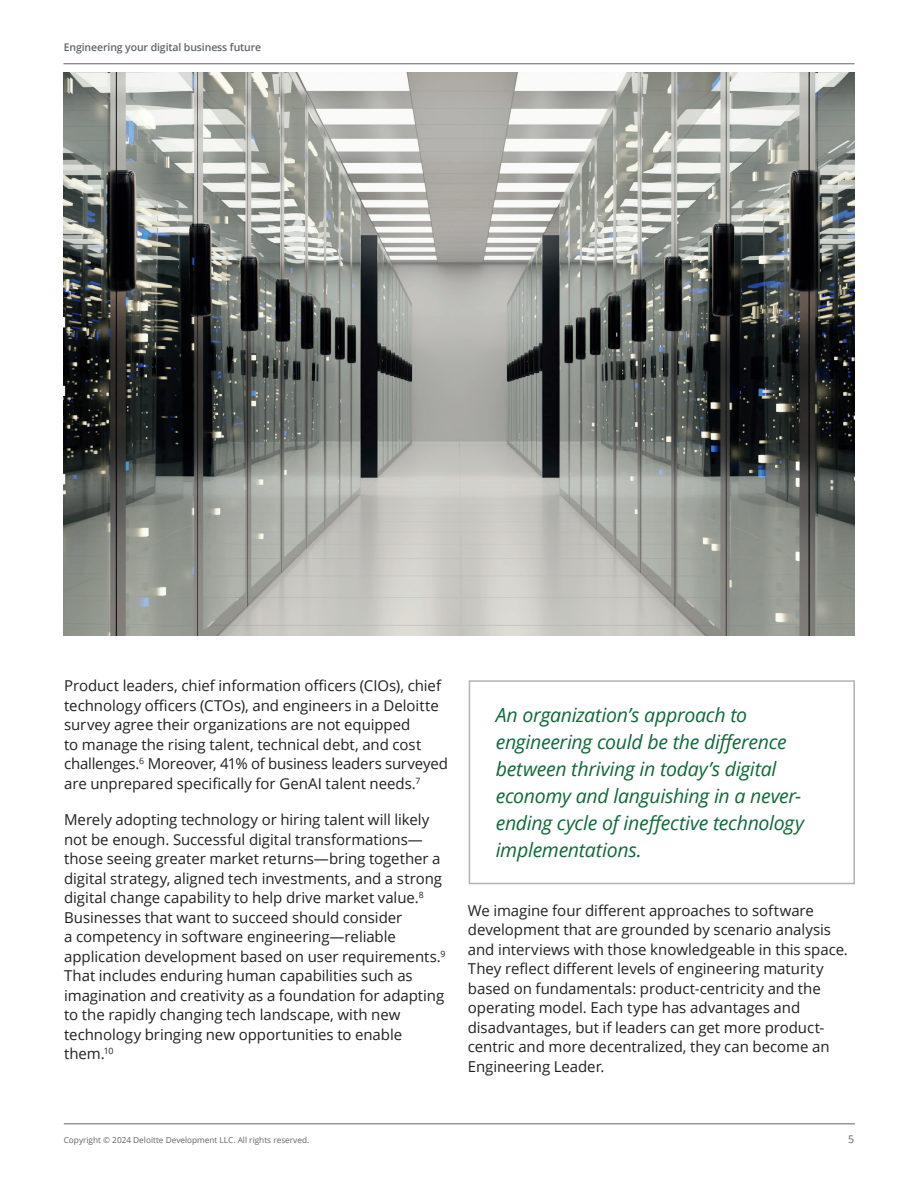
<style>
.page{position:relative;width:918px;height:1188px;background:#fff}
.page>*{position:absolute;margin:0;border:0;box-sizing:border-box;transform-origin:0 0}
.t1{font:italic 19.5px/27px "Open Sans";letter-spacing:-.015em;color:#0d6a38}
.t2{font:15px/19.5px "Open Sans";letter-spacing:-.005em;color:#231f20}
.t3{font:600 10.5px "Open Sans";letter-spacing:-.01em;color:#5f6369}
.t4{font:10.5px "Open Sans";color:#5f6369}
.t5{font:8.25px "Open Sans";color:#5f6369}
</style>
<div class="page">
<img style="left:64px;top:72px;width:790px;height:563px">
<div style="left:469px;top:680px;width:386px;height:204px;border:2px solid #b1b4b5"></div>
<hr style="left:64px;top:63px;width:790px;height:1px;background:#5f6369">
<hr style="left:64px;top:1123px;width:791px;height:1px;background:#5f6369">
<p class="t3" style="left:64px;top:40px;width:199px">Engineering your digital business future</p>
<p class="t2" style="left:64px;top:676px;width:385px">Product leaders, chief information officers (CIOs), chief technology officers (CTOs), and engineers in a Deloitte survey agree their organizations are not equipped<br>to manage the rising talent, technical debt, and cost challenges.<sup>6</sup> Moreover, 41% of business leaders surveyed are unprepared specifically for GenAI talent needs.<sup>7</sup></p>
<p class="t2" style="left:64px;top:810px;width:383px">Merely adopting technology or hiring talent will likely not be enough. Successful digital transformations— those seeing greater market returns—bring together a digital strategy, aligned tech investments, and a strong digital change capability to help drive market value.<sup>8<br></sup>Businesses that want to succeed should consider<br>a competency in software engineering—reliable application development based on user requirements.<sup>9<br></sup>That includes enduring human capabilities such as imagination and creativity as a foundation for adapting to the rapidly changing tech landscape, with new technology bringing new opportunities to enable them.<sup>10</sup></p>
<p class="t1" style="left:496px;top:701px;width:310px">An organization’s approach to engineering could be the difference between thriving in today’s digital economy and languishing in a never&shy;ending cycle of ineffective technology implementations.</p>
<p class="t2" style="left:468px;top:900px;width:382px">We imagine four different approaches to software development that are grounded by scenario analysis and interviews with those knowledgeable in this space.<br>They reflect different levels of engineering maturity based on fundamentals: product-centricity and the operating model. Each type has advantages and disadvantages, but if leaders can get more product&shy;centric and more decentralized, they can become an Engineering Leader.</p>
<p class="t5" style="left:64px;top:1135px;width:247px">Copyright © 2024 Deloitte Development LLC. All rights reserved.</p>
<p class="t4" style="left:848px;top:1132px;width:8px">5</p>
</div>
